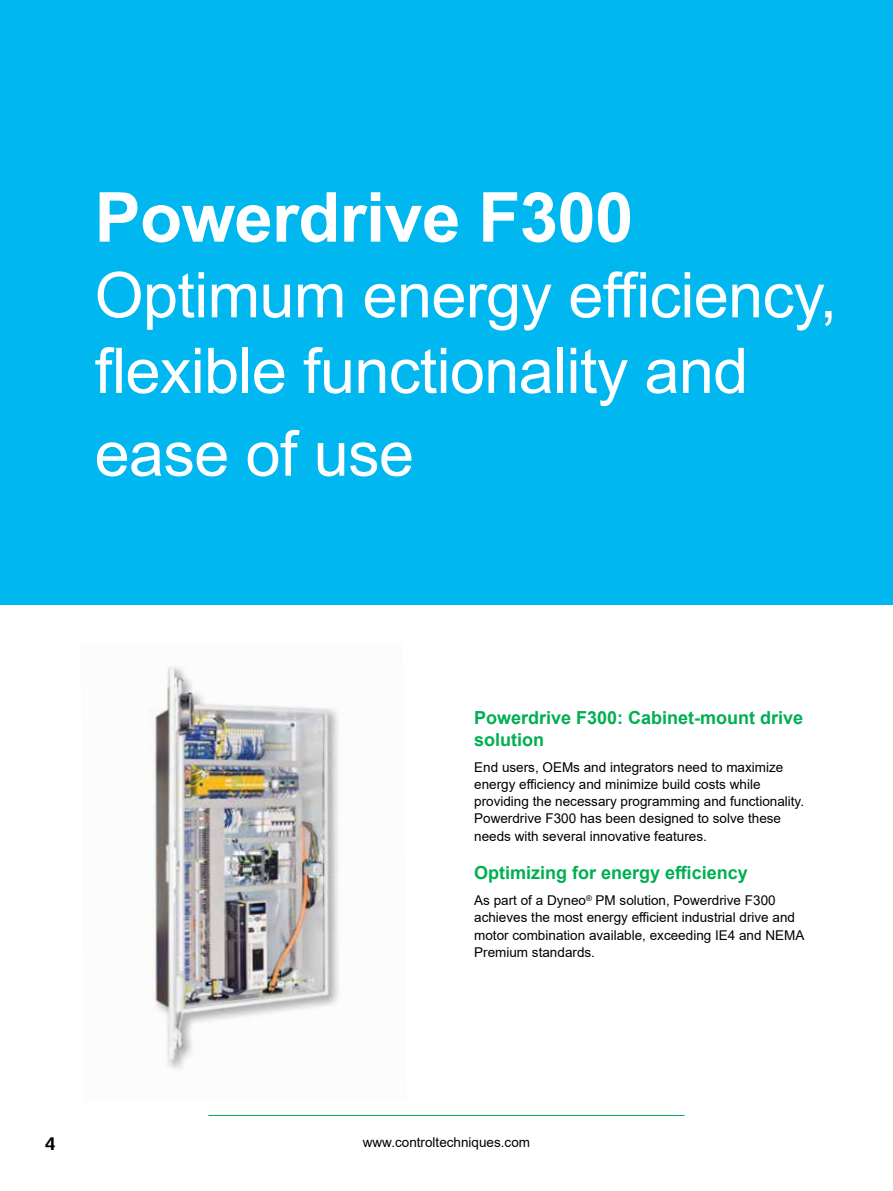
<style>
.page{position:relative;width:893px;height:1191px;background:#fff}
.page>*{position:absolute;margin:0;border:0;box-sizing:border-box;transform-origin:0 0}
.t1{font:700 69px "Arial";letter-spacing:-.01em;color:#fff}
.t2{font:63px/75.6px "Arial";letter-spacing:-.01em;color:#fff}
.t3{font:700 18px/21.6px "Arial";color:#00af52}
.t4{font:700 18px "DTL Argo T";color:#000}
.t5{font:13.5px/17.2px "Arial";color:#000}
</style>
<div class="page">
<hr style="left:208px;top:1115px;width:477px;height:1px;background:#00af52">
<div style="left:0;top:0;width:893px;height:604px;background:#00b7f0"></div>
<img style="left:149px;top:666px;width:190px;height:403px">
<h1 class="t1" style="left:95px;top:169px;width:540px">Powerdrive F300</h1>
<h2 class="t2" style="left:95px;top:257px;width:744px">Optimum energy efficiency, flexible functionality and</h2>
<h2 class="t2" style="left:95px;top:415px;width:321px">ease of use</h2>
<h3 class="t3" style="left:474px;top:707px;width:331px">Powerdrive F300: Cabinet-mount drive solution</h3>
<p class="t5" style="left:474px;top:758px;width:331px">End users, OEMs and integrators need to maximize energy efficiency and minimize build costs while providing the necessary programming and functionality.<br>Powerdrive F300 has been designed to solve these needs with several innovative features.</p>
<h3 class="t3" style="left:474px;top:862px;width:275px">Optimizing for energy efficiency</h3>
<p class="t5" style="left:474px;top:891px;width:332px">As part of a Dyneo<sup>®</sup> PM solution, Powerdrive F300 achieves the most energy efficient industrial drive and motor combination available, exceeding IE4 and NEMA Premium standards.</p>
<h3 class="t4" style="left:45px;top:1132px;width:12px">4</h3>
<p class="t5" style="left:363px;top:1133px;width:169px">www.controltechniques.com</p>
</div>
